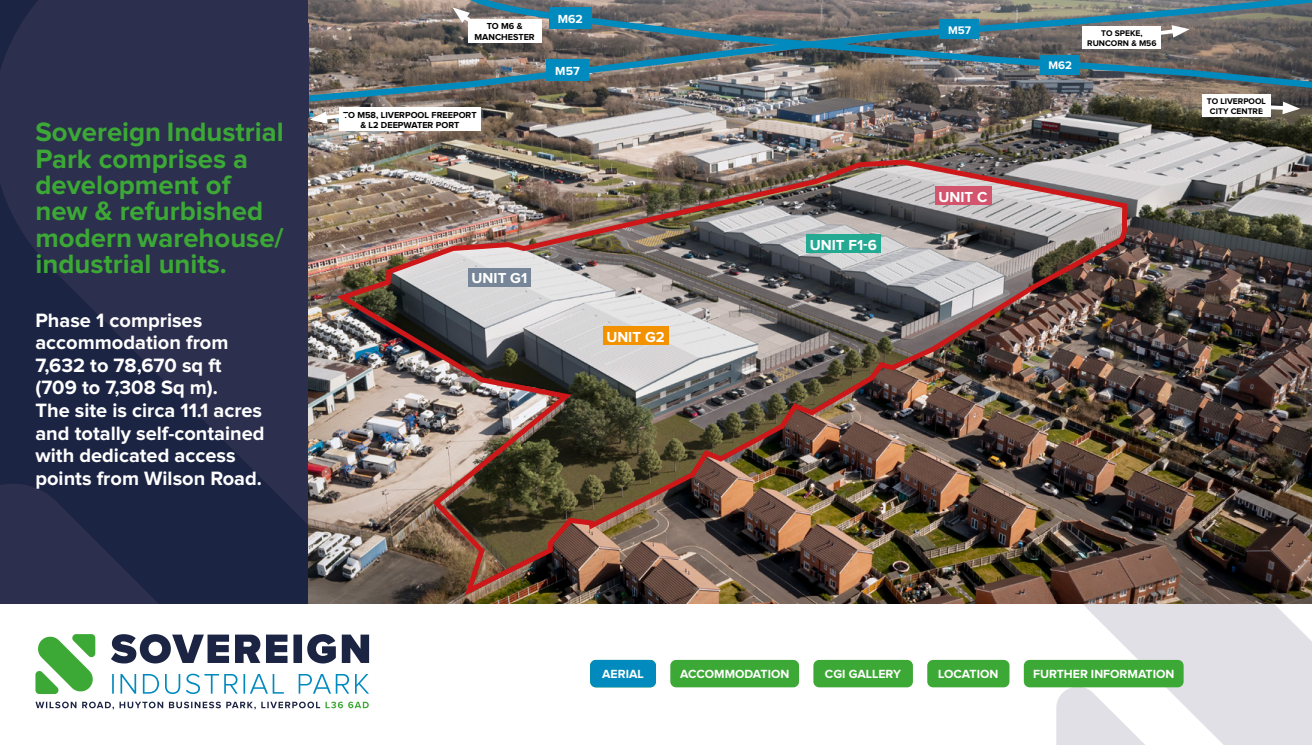
<style>
.page{position:relative;width:1312px;height:745px;background:#fff}
.page>*{position:absolute;margin:0;border:0;box-sizing:border-box;transform-origin:0 0}
.t1{font:700 27.5px/26.2px "Proxima Nova";color:#3ca835}
.t2{font:700 20px/22.5px "Proxima Nova";color:#fff}
.t3{font:700 15px "Proxima Nova";color:#fff}
.t4{font:700 12.25px "Proxima Nova";color:#fff}
.t5{font:700 12.12px "Proxima Nova";color:#fff}
.t6{font:700 11.38px "Proxima Nova";color:#fff}
.t7{font:700 9px/10.9px "Proxima Nova";color:#000;text-align:center}
.t8{font:700 8.5px/10.2px "Proxima Nova";color:#000;text-align:center}
</style>
<div class="page">
<div style="left:670px;top:659px;width:128px;height:28px;background:#3ca835;border-radius:6px"></div>
<svg style="left:0;top:0;width:308px;height:602px;background:#272b4a"></svg>
<svg style="left:35px;top:701px;width:334px;height:8px"></svg>
<svg style="left:35px;top:634px;width:60px;height:59px"></svg>
<svg style="left:111px;top:634px;width:258px;height:29px"></svg>
<svg style="left:112px;top:673px;width:257px;height:20px"></svg>
<svg style="left:1056px;top:604px;width:255px;height:140px"></svg>
<div style="left:813px;top:659px;width:99px;height:28px;background:#3ca835;border-radius:6px"></div>
<div style="left:1023px;top:659px;width:160px;height:28px;background:#3ca835;border-radius:6px"></div>
<div style="left:927px;top:659px;width:82px;height:28px;background:#3ca835;border-radius:6px"></div>
<img style="left:308px;top:107px;width:1003px;height:495px">
<img style="left:330px;top:157px;width:799px;height:443px">
<img style="left:280px;top:0;width:1031px;height:107px">
<svg style="left:307px;top:0;width:1004px;height:93px;background:#697172"></svg>
<div style="left:546px;top:59px;width:42px;height:21px;background:#008abe"></div>
<div style="left:1040px;top:55px;width:39px;height:20px;background:#008abe"></div>
<div style="left:549px;top:7px;width:42px;height:21px;background:#008abe"></div>
<div style="left:939px;top:19px;width:40px;height:20px;background:#008abe"></div>
<div style="left:339px;top:108px;width:141px;height:23px;background:#fff"></div>
<svg style="left:310px;top:111px;width:29px;height:13px"></svg>
<div style="left:1201px;top:95px;width:69px;height:22px;background:#fff"></div>
<svg style="left:1270px;top:101px;width:29px;height:13px"></svg>
<div style="left:1082px;top:27px;width:78px;height:22px;background:#fff"></div>
<svg style="left:1146px;top:25px;width:43px;height:13px"></svg>
<div style="left:468px;top:19px;width:73px;height:24px;background:#fff"></div>
<svg style="left:452px;top:7px;width:35px;height:29px"></svg>
<div style="left:590px;top:659px;width:66px;height:28px;background:#008abe;border-radius:6px"></div>
<div style="left:275px;top:23px;width:33px;height:94px;background:#2d2f4e"></div>
<div style="left:602px;top:326px;width:66px;height:19px;background:#f39200"></div>
<div style="left:934px;top:186px;width:56px;height:19px;background:#d3556d"></div>
<div style="left:806px;top:234px;width:74px;height:19px;background:#24aa93"></div>
<div style="left:468px;top:268px;width:62px;height:18px;background:#768698"></div>
<h1 class="t1" style="left:35px;top:120px;width:250px">Sovereign Industrial<br>Park comprises a development of new &amp; refurbished modern warehouse/ industrial units.</h1>
<p class="t2" style="left:35px;top:309px;width:231px">Phase 1 comprises accommodation from<br>7,632 to 78,670 sq ft (709 to 7,308 Sq m).<br>The site is circa 11.1 acres and totally self-contained with dedicated access points from Wilson Road.</p>
<p class="t7" style="left:474px;top:21px;width:62px">TO M6 &amp;<br>MANCHESTER</p>
<p class="t7" style="left:343px;top:109px;width:135px">TO M58, LIVERPOOL FREEPORT &amp; L2 DEEPWATER PORT</p>
<p class="t5" style="left:557px;top:13px;width:27px">M62</p>
<p class="t5" style="left:555px;top:65px;width:26px">M57</p>
<p class="t3" style="left:471px;top:271px;width:57px">UNIT G1</p>
<p class="t3" style="left:606px;top:330px;width:60px">UNIT G2</p>
<p class="t3" style="left:809px;top:237px;width:68px">UNIT F1-6</p>
<p class="t6" style="left:947px;top:25px;width:24px">M57</p>
<p class="t3" style="left:938px;top:190px;width:50px">UNIT C</p>
<p class="t6" style="left:1048px;top:60px;width:25px">M62</p>
<p class="t8" style="left:1086px;top:28px;width:71px">TO SPEKE,<br>RUNCORN &amp; M56</p>
<p class="t8" style="left:1206px;top:97px;width:61px">TO LIVERPOOL<br>CITY CENTRE</p>
<p class="t4" style="left:602px;top:668px;width:43px">AERIAL</p>
<p class="t4" style="left:680px;top:668px;width:111px">ACCOMMODATION</p>
<p class="t4" style="left:824px;top:668px;width:78px">CGI GALLERY</p>
<p class="t4" style="left:938px;top:668px;width:62px">LOCATION</p>
<p class="t4" style="left:1032px;top:668px;width:143px">FURTHER INFORMATION</p>
</div>
